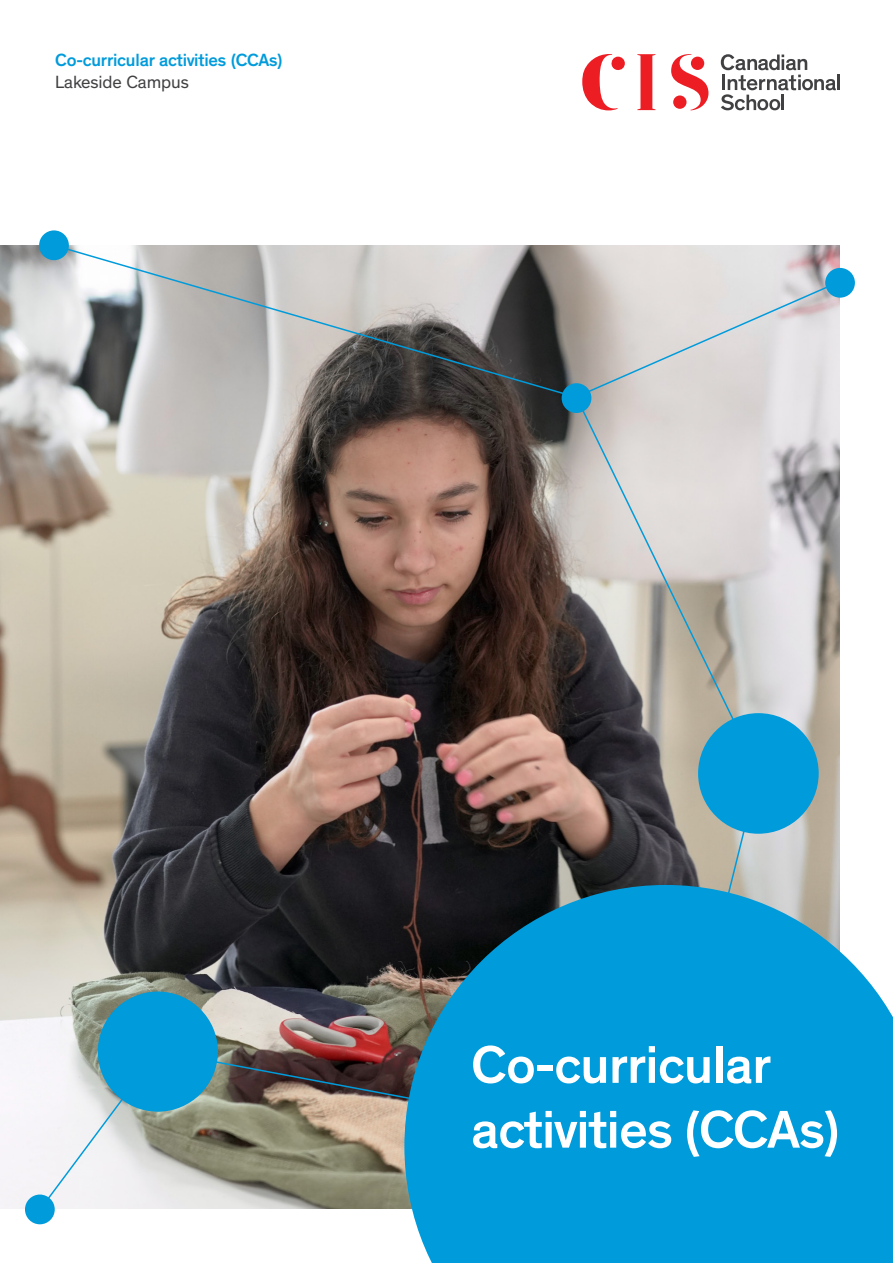
<style>
.page{position:relative;width:893px;height:1263px;background:#fff}
.page>*{position:absolute;margin:0;border:0;box-sizing:border-box;transform-origin:0 0}
.t1{font:500 54px/64.8px "Theinhardt";letter-spacing:-.01em;color:#fff}
.t2{font:500 18px "Theinhardt";letter-spacing:-.01em;color:#009bdb}
.t3{font:18px "Theinhardt";letter-spacing:-.01em;color:#414042}
</style>
<div class="page">
<svg style="left:582px;top:54px;width:43px;height:56px"></svg>
<svg style="left:637px;top:54px;width:18px;height:56px"></svg>
<svg style="left:721px;top:54px;width:115px;height:56px"></svg>
<hr style="left:837px;top:75px;width:3px;height:15px;background:#414042">
<svg style="left:671px;top:54px;width:37px;height:56px"></svg>
<img style="left:0;top:245px;width:840px;height:964px">
<div style="left:98px;top:991px;width:120px;height:121px;background:#009bdb;border-radius:50%"></div>
<svg style="left:404px;top:885px;width:489px;height:378px;background:#1494c8"></svg>
<div style="left:698px;top:713px;width:121px;height:121px;background:#009bdb;border-radius:50%"></div>
<div style="left:825px;top:268px;width:30px;height:30px;background:#009bdb;border-radius:50%"></div>
<div style="left:39px;top:230px;width:30px;height:30px;background:#009bdb;border-radius:50%"></div>
<div style="left:562px;top:383px;width:29px;height:30px;background:#009bdb;border-radius:50%"></div>
<div style="left:25px;top:1194px;width:30px;height:30px;background:#009bdb;border-radius:50%"></div>
<svg style="left:38px;top:1049px;width:122px;height:162px"></svg>
<svg style="left:157px;top:1049px;width:507px;height:99px;background:#3988a6"></svg>
<svg style="left:579px;top:280px;width:262px;height:119px;background:#d4d2d3"></svg>
<svg style="left:52px;top:243px;width:527px;height:156px;background:#9d9d9c"></svg>
<svg style="left:664px;top:775px;width:96px;height:374px;background:#259bc9"></svg>
<svg style="left:574px;top:395px;width:187px;height:380px;background:#abadac"></svg>
<p class="t2" style="left:55px;top:49px;width:229px">Co-curricular activities (CCAs)</p>
<p class="t3" style="left:55px;top:71px;width:135px">Lakeside Campus</p>
<h1 class="t1" style="left:471px;top:1033px;width:370px">Co-curricular activities (CCAs)</h1>
</div>
